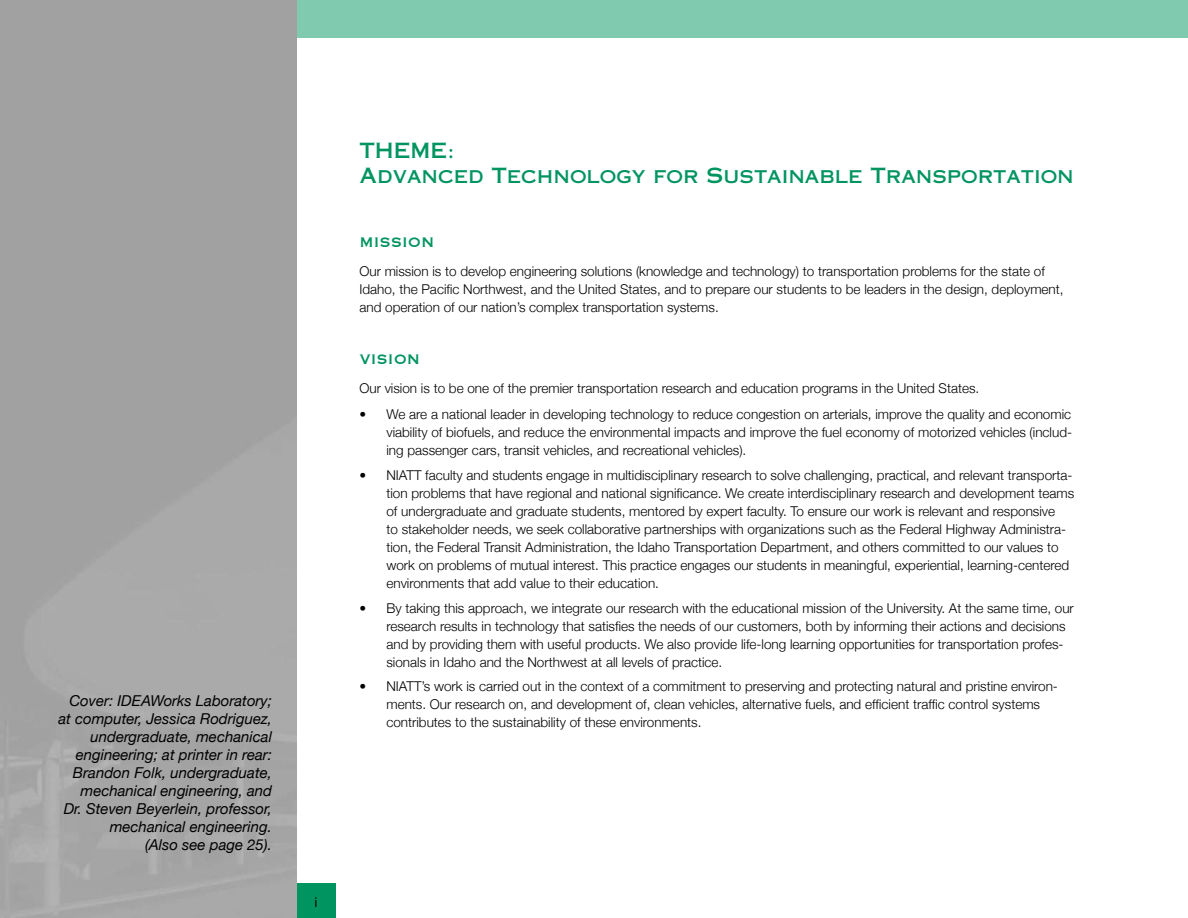
<style>
.page{position:relative;width:1188px;height:918px;background:#fff}
.page>*{position:absolute;margin:0;border:0;box-sizing:border-box;transform-origin:0 0}
.t1{font:21px/25.2px "Copperplate Thirty One AB";color:#009460;scale:.95 1}
.t2{font:18px "Copperplate";color:#009460;scale:.95 1}
.t3{font:italic 15px/18px "Helvetica Neue";color:#000;text-align:right}
.t4{font:300 13.5px/18px "Helvetica Neue";color:#000}
.t5{font:13.5px "Helvetica Neue";color:#000}
</style>
<div class="page">
<div style="left:296px;top:0;width:892px;height:37px;background:#80caaf"></div>
<div style="left:296px;top:884px;width:40px;height:34px;background:#009460"></div>
<p class="t3" style="left:58px;top:691px;width:215px">Cover: IDEAWorks Laboratory; at computer, Jessica Rodriguez, undergraduate, mechanical engineering; at printer in rear:<br>Brandon Folk, undergraduate, mechanical engineering, and<br>Dr. Steven Beyerlein, professor, mechanical engineering.<br>(Also see page 25).</p>
<p class="t5" style="left:314px;top:894px;width:4px">i</p>
<h1 class="t1" style="left:359px;top:137px;width:754px">THEME:<br>Advanced Technology for Sustainable Transportation</h1>
<h2 class="t2" style="left:359px;top:231px;width:81px">MISSION</h2>
<p class="t4" style="left:359px;top:262px;width:706px">Our mission is to develop engineering solutions (knowledge and technology) to transportation problems for the state of<br>Idaho, the Pacific Northwest, and the United States, and to prepare our students to be leaders in the design, deployment, and operation of our nation’s complex transportation systems.</p>
<h2 class="t2" style="left:359px;top:347px;width:66px">VISION</h2>
<p class="t4" style="left:359px;top:378px;width:621px">Our vision is to be one of the premier transportation research and education programs in the United States.</p>
<p class="t4" style="left:386px;top:405px;width:687px;text-align:justify;text-indent:-27px">• We are a national leader in developing technology to reduce congestion on arterials, improve the quality and economic viability of biofuels, and reduce the environmental impacts and improve the fuel economy of motorized vehicles (includ&shy;ing passenger cars, transit vehicles, and recreational vehicles).</p>
<p class="t4" style="left:386px;top:466px;width:689px;text-indent:-27px">• NIATT faculty and students engage in multidisciplinary research to solve challenging, practical, and relevant transporta&shy;tion problems that have regional and national significance. We create interdisciplinary research and development teams of undergraduate and graduate students, mentored by expert faculty. To ensure our work is relevant and responsive<br>to stakeholder needs, we seek collaborative partnerships with organizations such as the Federal Highway Administra&shy;tion, the Federal Transit Administration, the Idaho Transportation Department, and others committed to our values to work on problems of mutual interest. This practice engages our students in meaningful, experiential, learning-centered environments that add value to their education.</p>
<p class="t4" style="left:386px;top:599px;width:689px;text-indent:-27px">• By taking this approach, we integrate our research with the educational mission of the University. At the same time, our research results in technology that satisfies the needs of our customers, both by informing their actions and decisions and by providing them with useful products. We also provide life-long learning opportunities for transportation profes&shy;sionals in Idaho and the Northwest at all levels of practice.</p>
<p class="t4" style="left:386px;top:677px;width:673px;text-indent:-27px">• NIATT’s work is carried out in the context of a commitment to preserving and protecting natural and pristine environ&shy;ments. Our research on, and development of, clean vehicles, alternative fuels, and efficient traffic control systems contributes to the sustainability of these environments.</p>
</div>
